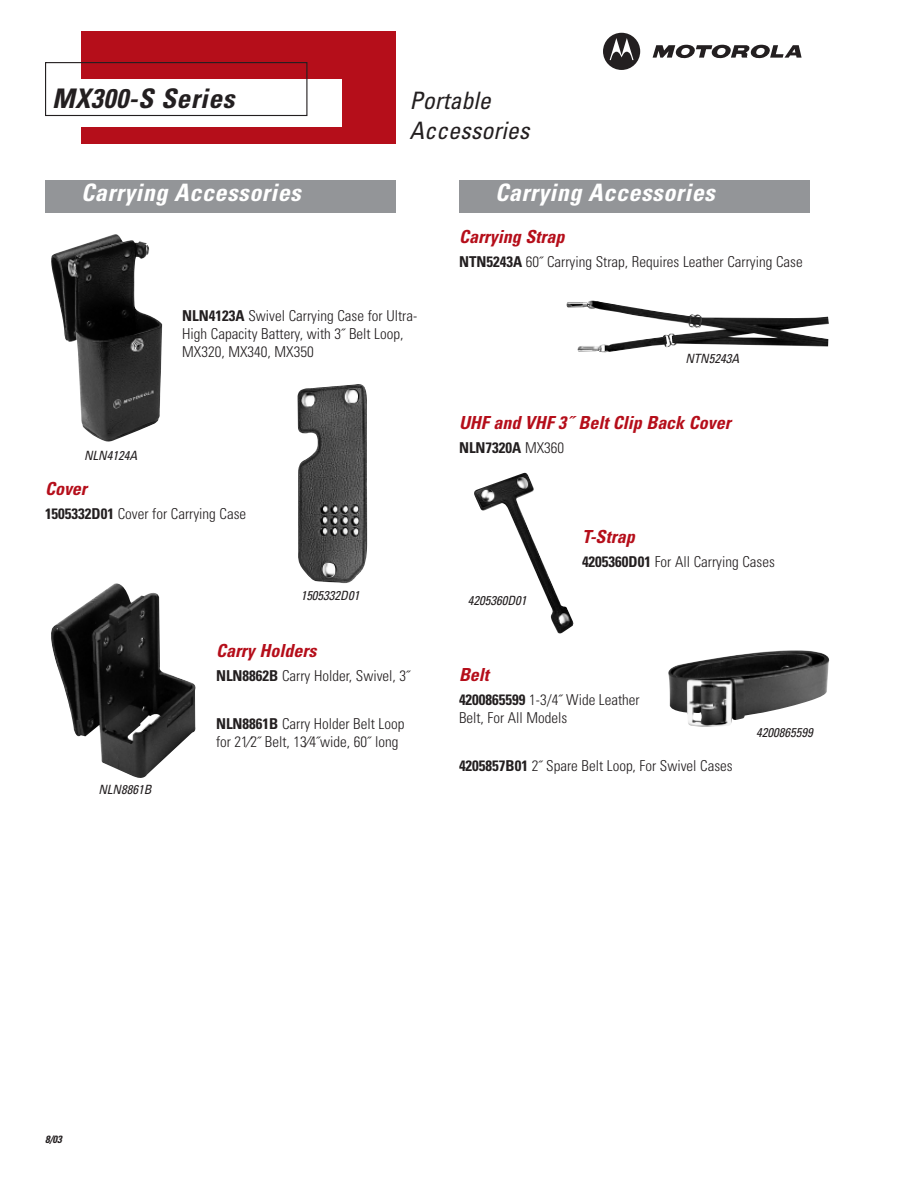
<style>
.page{position:relative;width:918px;height:1188px;background:#fff}
.page>*{position:absolute;margin:0;border:0;box-sizing:border-box;transform-origin:0 0}
.t1{font:italic 700 condensed 27px "Univers";letter-spacing:.02em;color:#231f20}
.t2{font:italic 700 condensed 24px "Univers";letter-spacing:.02em;color:#fff}
.t3{font:italic condensed 24px/30px "Univers";color:#231f20}
.t4{font:italic 700 condensed 18px "Univers";color:#b50e1a}
.t5{font:300 condensed 15px/18px "Univers";color:#231f20}
.t6{font:700 condensed 15px "Univers";color:#231f20}
.t7{font:italic condensed 12.75px "Univers";color:#231f20}
.t8{font:italic 700 condensed 10.5px "Univers";color:#231f20}
.s1{font-weight:700}
.s2{font-weight:300}
</style>
<div class="page">
<div style="left:81px;top:32px;width:315px;height:112px;background:#b50e1a"></div>
<svg style="left:603px;top:33px;width:37px;height:37px"></svg>
<svg style="left:653px;top:45px;width:149px;height:14px"></svg>
<div style="left:45px;top:79px;width:297px;height:48px;background:#fff"></div>
<div style="left:45px;top:62px;width:262px;height:54px;border:1px solid #231f20"></div>
<div style="left:45px;top:180px;width:351px;height:33px;background:#939598"></div>
<div style="left:459px;top:180px;width:351px;height:33px;background:#939598"></div>
<img style="left:51px;top:234px;width:111px;height:208px">
<img style="left:298px;top:384px;width:69px;height:199px">
<img style="left:51px;top:583px;width:145px;height:195px">
<img style="left:567px;top:300px;width:262px;height:53px">
<img style="left:474px;top:473px;width:99px;height:161px">
<img style="left:668px;top:650px;width:161px;height:77px">
<h1 class="t1" style="left:52px;top:89px;width:184px">MX300-S Series</h1>
<h2 class="t2" style="left:81px;top:184px;width:221px">Carrying Accessories</h2>
<h2 class="t3" style="left:410px;top:88px;width:121px">Portable<br>Accessories</h2>
<h2 class="t2" style="left:495px;top:184px;width:221px">Carrying Accessories</h2>
<p class="t4" style="left:459px;top:230px;width:107px">Carrying Strap</p>
<p class="t5" style="left:459px;top:254px;width:345px"><span class="s1">NTN5243A</span> 60˝ Carrying Strap, Requires Leather Carrying Case</p>
<p class="t7" style="left:84px;top:450px;width:55px">NLN4124A</p>
<p class="t5" style="left:182px;top:308px;width:236px"><span class="s1">NLN4123A</span> Swivel Carrying Case for Ultra-<br>High Capacity Battery, with 3˝ Belt Loop,<br>MX320, MX340, MX350</p>
<p class="t4" style="left:45px;top:482px;width:43px">Cover</p>
<p class="t5" style="left:45px;top:506px;width:203px"><span class="s1">1505332D01</span> Cover for Carrying Case</p>
<p class="t7" style="left:301px;top:591px;width:60px">1505332D01</p>
<p class="t7" style="left:98px;top:785px;width:55px">NLN8861B</p>
<p class="t4" style="left:216px;top:644px;width:102px">Carry Holders</p>
<p class="t5" style="left:216px;top:668px;width:196px"><span class="s1">NLN8862B</span> Carry Holder, Swivel, 3˝</p>
<p class="t5" style="left:216px;top:716px;width:190px"><span class="s1">NLN8861B</span> Carry Holder Belt Loop for 21⁄2˝ Belt, 13⁄4˝wide, 60˝ long</p>
<p class="t7" style="left:685px;top:354px;width:55px">NTN5243A</p>
<p class="t4" style="left:459px;top:416px;width:273px">UHF and VHF 3˝ Belt Clip Back Cover</p>
<p class="t6" style="left:459px;top:442px;width:107px">NLN7320A <span class="s2">MX360</span></p>
<p class="t7" style="left:468px;top:595px;width:60px">4205360D01</p>
<p class="t4" style="left:582px;top:530px;width:54px">T-Strap</p>
<p class="t5" style="left:582px;top:554px;width:194px"><span class="s1">4205360D01</span> For All Carrying Cases</p>
<p class="t4" style="left:459px;top:668px;width:31px">Belt</p>
<p class="t5" style="left:459px;top:692px;width:182px"><span class="s1">4200865599</span> 1-3/4˝ Wide Leather<br>Belt, For All Models</p>
<p class="t5" style="left:459px;top:758px;width:275px"><span class="s1">4205857B01</span> 2˝ Spare Belt Loop, For Swivel Cases</p>
<p class="t7" style="left:756px;top:727px;width:58px">4200865599</p>
<p class="t8" style="left:45px;top:1135px;width:18px">8/03</p>
</div>
